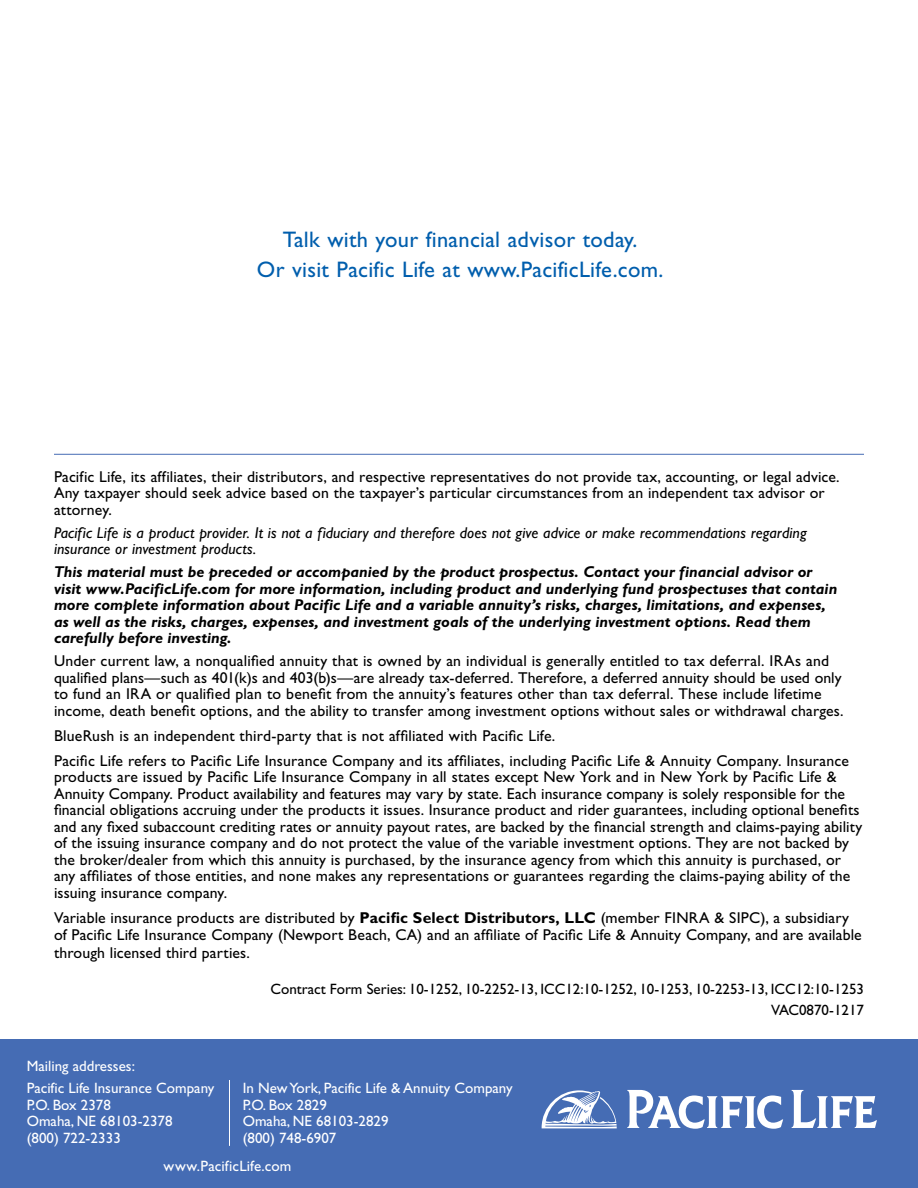
<style>
.page{position:relative;width:918px;height:1188px;background:#fff}
.page>*{position:absolute;margin:0;border:0;box-sizing:border-box;transform-origin:0 0}
.t1{font:22.5px/30px "Gill Sans Std";letter-spacing:.015em;color:#005ead;text-align:center}
.t2{font:15.75px/16.5px "Gill Sans Std";letter-spacing:.005em;color:#000}
.t3{font:italic 700 15.75px/16.5px "Gill Sans Std";color:#000}
.t4{font:italic 15.75px/16.5px "Gill Sans Std";letter-spacing:.005em;color:#000}
.t5{font:15px "Gill Sans Std";color:#fff}
.t6{font:15px "Gill Sans Std";color:#000}
.s1{font-weight:700}
</style>
<div class="page">
<div style="left:0;top:1040px;width:918px;height:148px;background:#456cb4"></div>
<svg style="left:627px;top:1090px;width:156px;height:39px"></svg>
<svg style="left:792px;top:1090px;width:85px;height:38px"></svg>
<svg style="left:542px;top:1090px;width:75px;height:38px"></svg>
<hr style="left:229px;top:1080px;width:1px;height:66px;background:#fff">
<hr style="left:54px;top:454px;width:810px;height:1px;background:#456cb4">
<p class="t1" style="left:257px;top:225px;width:408px">Talk with your financial advisor today.<br>Or visit Pacific Life at www.PacificLife.com.</p>
<p class="t2" style="left:54px;top:468px;width:787px">Pacific Life, its affiliates, their distributors, and respective representatives do not provide tax, accounting, or legal advice.<br>Any taxpayer should seek advice based on the taxpayer’s particular circumstances from an independent tax advisor or attorney.</p>
<p class="t4" style="left:54px;top:524px;width:754px">Pacific Life is a product provider. It is not a fiduciary and therefore does not give advice or make recommendations regarding insurance or investment products.</p>
<p class="t3" style="left:54px;top:564px;width:785px">This material must be preceded or accompanied by the product prospectus. Contact your financial advisor or visit www.PacificLife.com for more information, including product and underlying fund prospectuses that contain more complete information about Pacific Life and a variable annuity’s risks, charges, limitations, and expenses, as well as the risks, charges, expenses, and investment goals of the underlying investment options. Read them carefully before investing.</p>
<p class="t2" style="left:54px;top:653px;width:791px">Under current law, a nonqualified annuity that is owned by an individual is generally entitled to tax deferral. IRAs and qualified plans—such as 401(k)s and 403(b)s—are already tax-deferred. Therefore, a deferred annuity should be used only to fund an IRA or qualified plan to benefit from the annuity’s features other than tax deferral. These include lifetime income, death benefit options, and the ability to transfer among investment options without sales or withdrawal charges.</p>
<p class="t2" style="left:54px;top:727px;width:503px">BlueRush is an independent third-party that is not affiliated with Pacific Life.</p>
<p class="t2" style="left:54px;top:752px;width:810px">Pacific Life refers to Pacific Life Insurance Company and its affiliates, including Pacific Life &amp; Annuity Company. Insurance products are issued by Pacific Life Insurance Company in all states except New York and in New York by Pacific Life &amp; Annuity Company. Product availability and features may vary by state. Each insurance company is solely responsible for the financial obligations accruing under the products it issues. Insurance product and rider guarantees, including optional benefits and any fixed subaccount crediting rates or annuity payout rates, are backed by the financial strength and claims-paying ability of the issuing insurance company and do not protect the value of the variable investment options. They are not backed by the broker/dealer from which this annuity is purchased, by the insurance agency from which this annuity is purchased, or any affiliates of those entities, and none makes any representations or guarantees regarding the claims-paying ability of the issuing insurance company.</p>
<p class="t2" style="left:54px;top:910px;width:809px">Variable insurance products are distributed by <span class="s1">Pacific Select Distributors, LLC</span> (member FINRA &amp; SIPC), a subsidiary of Pacific Life Insurance Company (Newport Beach, CA) and an affiliate of Pacific Life &amp; Annuity Company, and are available</p>
<p class="t2" style="left:54px;top:944px;width:197px">through licensed third parties.</p>
<p class="t6" style="left:270px;top:980px;width:595px">Contract Form Series: 10-1252, 10-2252-13, ICC12:10-1252, 10-1253, 10-2253-13, ICC12:10-1253</p>
<p class="t6" style="left:771px;top:1001px;width:94px">VAC0870-1217</p>
<p class="t5" style="left:27px;top:1058px;width:110px">Mailing addresses:</p>
<p class="t5" style="left:27px;top:1079px;width:189px">Pacific Life Insurance Company</p>
<p class="t5" style="left:27px;top:1096px;width:86px">P.O. Box 2378</p>
<p class="t5" style="left:27px;top:1112px;width:147px">Omaha, NE 68103-2378</p>
<p class="t5" style="left:27px;top:1129px;width:96px">(800) 722-2333</p>
<p class="t5" style="left:243px;top:1079px;width:271px">In New York, Pacific Life &amp; Annuity Company</p>
<p class="t5" style="left:243px;top:1096px;width:86px">P.O. Box 2829</p>
<p class="t5" style="left:243px;top:1112px;width:147px">Omaha, NE 68103-2829</p>
<p class="t5" style="left:243px;top:1129px;width:95px">(800) 748-6907</p>
<p class="t5" style="left:164px;top:1157px;width:129px">www.PacificLife.com</p>
</div>
